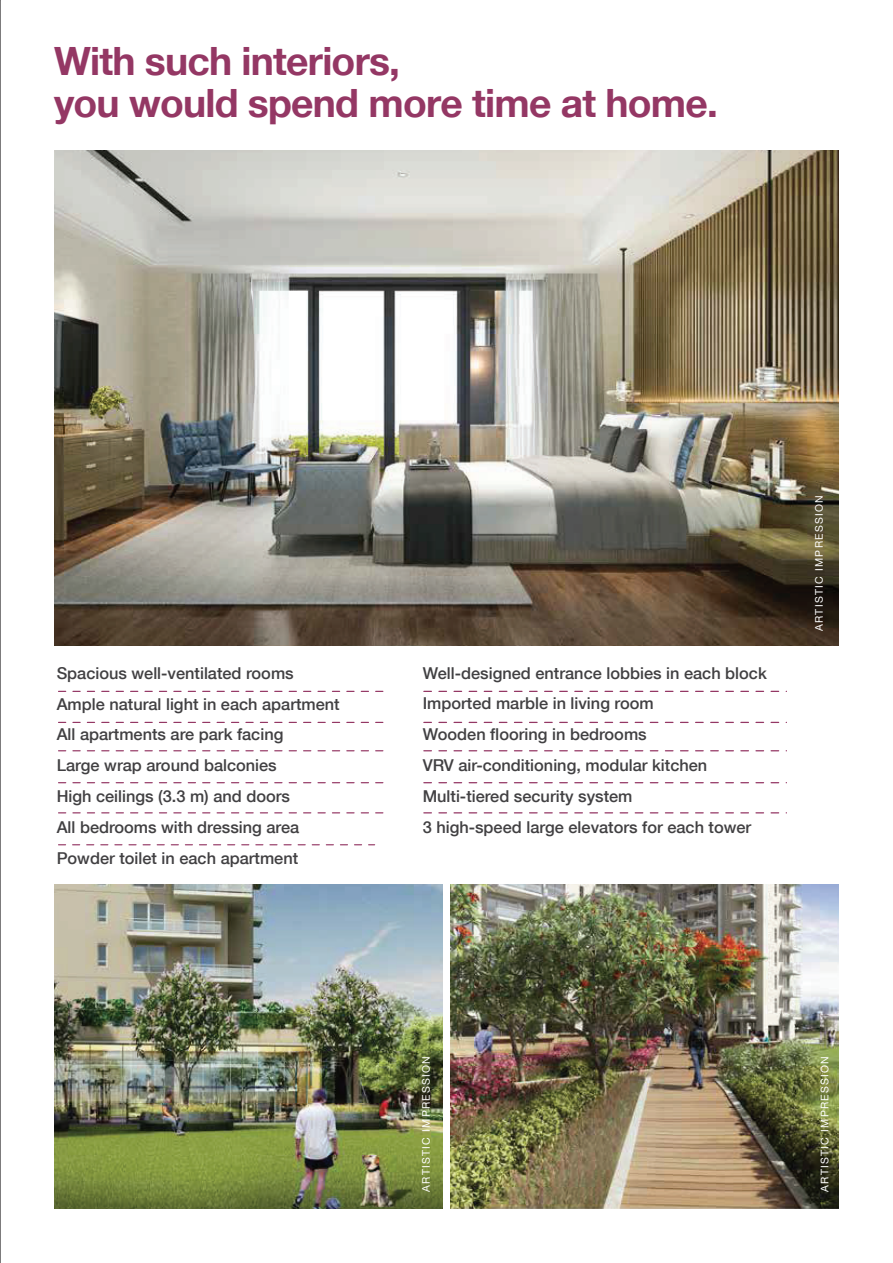
<style>
.page{position:relative;width:893px;height:1263px;background:#fff}
.page>*{position:absolute;margin:0;border:0;box-sizing:border-box;transform-origin:0 0}
.t1{font:700 39px/42.8px "Helvetica Neue";letter-spacing:-.02em;color:#943764}
.t2{font:500 16.35px/30.8px "Helvetica Neue";color:#414042}
.t3{font:10.5px "Helvetica Neue";letter-spacing:.12em;color:#fff}
</style>
<div class="page">
<svg style="left:0;top:0;width:1px;height:1263px"></svg>
<svg style="left:59px;top:691px;width:325px;height:1px"></svg>
<svg style="left:59px;top:722px;width:325px;height:1px"></svg>
<svg style="left:59px;top:750px;width:325px;height:1px"></svg>
<svg style="left:59px;top:782px;width:325px;height:1px"></svg>
<svg style="left:59px;top:812px;width:325px;height:1px"></svg>
<svg style="left:424px;top:691px;width:362px;height:1px"></svg>
<svg style="left:424px;top:722px;width:362px;height:1px"></svg>
<svg style="left:424px;top:750px;width:362px;height:1px"></svg>
<svg style="left:424px;top:782px;width:362px;height:1px"></svg>
<svg style="left:424px;top:812px;width:362px;height:1px"></svg>
<svg style="left:59px;top:844px;width:316px;height:1px"></svg>
<img style="left:54px;top:885px;width:388px;height:324px">
<img style="left:451px;top:885px;width:388px;height:324px">
<img style="left:54px;top:150px;width:785px;height:496px">
<h1 class="t1" style="left:54px;top:38px;width:666px">With such interiors,<br>you would spend more time at home.</h1>
<p class="t2" style="left:57px;top:657px;width:285px">Spacious well-ventilated rooms<br>Ample natural light in each apartment<br>All apartments are park facing<br>Large wrap around balconies<br>High ceilings (3.3 m) and doors<br>All bedrooms with dressing area<br>Powder toilet in each apartment</p>
<p class="t2" style="left:423px;top:657px;width:346px">Well-designed entrance lobbies in each block Imported marble in living room<br>Wooden flooring in bedrooms<br>VRV air-conditioning, modular kitchen Multi-tiered security system<br>3 high-speed large elevators for each tower</p>
<p class="t3" style="left:813px;top:631px;width:137px;rotate:-90deg">ARTISTIC IMPRESSION</p>
<p class="t3" style="left:420px;top:1191px;width:137px;rotate:-90deg">ARTISTIC IMPRESSION</p>
<p class="t3" style="left:818px;top:1191px;width:137px;rotate:-90deg">ARTISTIC IMPRESSION</p>
</div>
